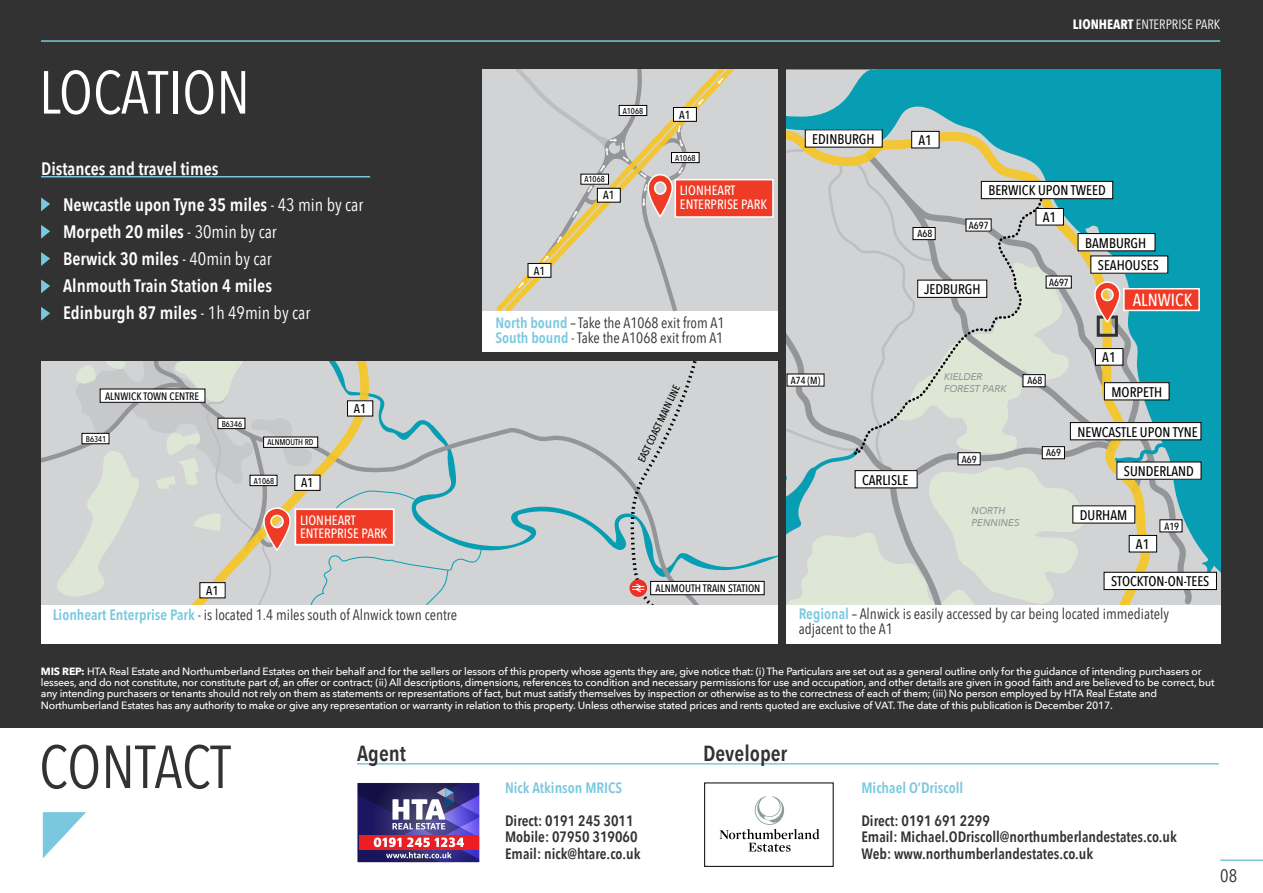
<style>
.page{position:relative;width:1263px;height:893px;background:#fff}
.page>*{position:absolute;margin:0;border:0;box-sizing:border-box;transform-origin:0 0}
.t1{font:60px "Avenir Next Condensed";color:#fff}
.t2{font:60px "Avenir Next Condensed";letter-spacing:-.005em;color:#323232}
.t3{font:600 21.75px "Avenir Next Condensed";color:#323232}
.t4{font:600 18px/27px "Avenir Next Condensed";color:#fff}
.t5{font:18px "Avenir Next Condensed";color:#323232}
.t6{font:500 17.55px "Avenir Next Condensed";color:#fff}
.t7{font:15px/15px "Avenir Next Condensed";color:#323232}
.t8{font:600 15px/16.5px "Avenir Next Condensed";color:#323232}
.t9{font:600 15px "Avenir Next Condensed";color:#79c8e0}
.t10{font:500 13.95px/22.4px "Avenir Next Condensed";color:#000}
.t11{font:500 13.5px/13.5px "Avenir Next Condensed";color:#fff}
.t12{font:13.5px "Avenir Next Condensed";color:#fff}
.t13{font:500 12.75px "Avenir Next Condensed";color:#000}
.t14{font:500 11.7px "Avenir Next Condensed";color:#000}
.t15{font:500 10.8px "Avenir Next Condensed";color:#000}
.t16{font:500 10.5px/11.2px "Avenir Next";letter-spacing:-.02em;color:#fff}
.t17{font:500 10.2px "Avenir Next Condensed";color:#000}
.t18{font:italic 500 9.75px/11.7px "Avenir Next";color:#939598}
.t19{font:500 8.55px "Avenir Next Condensed";color:#000}
.t20{font:500 8.4px "Avenir Next Condensed";color:#000}
.s1{font-weight:400}
.s2{font-weight:700}
.s3{font-weight:600;color:#79c8e0}
</style>
<div class="page">
<div style="left:0;top:0;width:1263px;height:728px;background:#323232"></div>
<hr style="left:41px;top:40px;width:1179px;height:2px;background:#79c8e0">
<svg style="left:359px;top:784px;width:119px;height:77px;background:#704d82"></svg>
<div style="left:357px;top:782px;width:123px;height:81px;border:1px solid #fff"></div>
<hr style="left:357px;top:763px;width:862px;height:2px;background:#79c8e0">
<hr style="left:1220px;top:859px;width:43px;height:2px;background:#79c8e0">
<div style="left:704px;top:783px;width:129px;height:84px;border:1px solid #000"></div>
<svg style="left:720px;top:796px;width:99px;height:56px"></svg>
<div style="left:482px;top:70px;width:295px;height:261px;background:#d1d3d4"></div>
<div style="left:675px;top:180px;width:98px;height:37px;background:#ef3a25"></div>
<div style="left:674px;top:179px;width:100px;height:39px;border:2px solid #fff"></div>
<svg style="left:506px;top:70px;width:227px;height:241px"></svg>
<div style="left:673px;top:107px;width:23px;height:14px;background:#fff"></div>
<div style="left:673px;top:107px;width:24px;height:15px;border:1px solid #000"></div>
<div style="left:671px;top:153px;width:28px;height:10px;background:#fff"></div>
<div style="left:671px;top:152px;width:28px;height:11px;border:1px solid #000"></div>
<svg style="left:718px;top:78px;width:5px;height:6px"></svg>
<svg style="left:698px;top:99px;width:6px;height:6px"></svg>
<svg style="left:514px;top:70px;width:177px;height:241px"></svg>
<div style="left:482px;top:311px;width:295px;height:40px;background:#fff"></div>
<svg style="left:786px;top:70px;width:434px;height:535px;background:#24a5b7"></svg>
<svg style="left:786px;top:112px;width:429px;height:493px;background:#adc8c7"></svg>
<div style="left:786px;top:605px;width:434px;height:38px;background:#fff"></div>
<div style="left:482px;top:361px;width:295px;height:216px;background:#d1d3d4"></div>
<div style="left:482px;top:381px;width:232px;height:224px;background:#d1d3d4"></div>
<div style="left:651px;top:581px;width:113px;height:14px;background:#fff"></div>
<div style="left:650px;top:581px;width:114px;height:14px;border:1px solid #000"></div>
<svg style="left:41px;top:361px;width:441px;height:244px;background:#ceccc8"></svg>
<svg style="left:628px;top:361px;width:84px;height:244px;background:#c7cbcd"></svg>
<div style="left:41px;top:605px;width:736px;height:38px;background:#fff"></div>
<svg style="left:43px;top:812px;width:43px;height:46px"></svg>
<hr style="left:41px;top:176px;width:329px;height:1px;background:#79c8e0">
<svg style="left:41px;top:197px;width:9px;height:14px"></svg>
<svg style="left:41px;top:225px;width:9px;height:14px"></svg>
<svg style="left:41px;top:252px;width:9px;height:14px"></svg>
<svg style="left:41px;top:279px;width:9px;height:14px"></svg>
<svg style="left:41px;top:307px;width:9px;height:14px"></svg>
<h1 class="t1" style="left:39px;top:41px;width:212px">LOCATION</h1>
<h3 class="t4" style="left:41px;top:154px;width:179px">Distances and travel times</h3>
<h3 class="t4" style="left:63px;top:191px;width:302px">Newcastle upon Tyne 35 miles <span class="s1">- 43 min by car </span>Morpeth 20 miles <span class="s1">- 30min by car<br></span>Berwick 30 miles <span class="s1">- 40min by car<br></span>Alnmouth Train Station 4 miles<br>Edinburgh 87 miles <span class="s1">- 1h 49min by car</span></h3>
<p class="t15" style="left:105px;top:389px;width:96px">ALNWICK TOWN CENTRE</p>
<p class="t20" style="left:86px;top:434px;width:22px">B6341</p>
<p class="t20" style="left:222px;top:419px;width:22px">B6346</p>
<p class="t20" style="left:267px;top:437px;width:48px">ALNMOUTH RD</p>
<p class="t13" style="left:354px;top:401px;width:14px">A1</p>
<p class="t20" style="left:254px;top:476px;width:22px">A1068</p>
<p class="t13" style="left:301px;top:475px;width:14px">A1</p>
<p class="t11" style="left:300px;top:513px;width:89px">LIONHEART<br>ENTERPRISE PARK</p>
<p class="t12" style="left:1073px;top:13px;width:149px"><span class="s2">LIONHEART</span> ENTERPRISE PARK</p>
<p class="t14" style="left:534px;top:263px;width:13px">A1</p>
<p class="t19" style="left:623px;top:105px;width:22px">A1068</p>
<p class="t19" style="left:584px;top:174px;width:22px">A1068</p>
<p class="t14" style="left:603px;top:188px;width:13px">A1</p>
<p class="t14" style="left:679px;top:107px;width:13px">A1</p>
<p class="t19" style="left:675px;top:153px;width:22px">A1068</p>
<p class="t11" style="left:680px;top:184px;width:89px">LIONHEART<br>ENTERPRISE PARK</p>
<h3 class="t7" style="left:495px;top:314px;width:231px"><span class="s3">North bound</span> – Take the A1068 exit from A1<br><span class="s3">South bound</span> - Take the A1068 exit from A1</h3>
<p class="t17" style="left:635px;top:459px;width:86px;rotate:-64deg">EAST COAST MAIN LINE</p>
<h3 class="t10" style="left:812px;top:128px;width:64px">EDINBURGH</h3>
<h3 class="t10" style="left:918px;top:129px;width:15px">A1</h3>
<p class="t17" style="left:917px;top:228px;width:16px">A68</p>
<h3 class="t10" style="left:988px;top:179px;width:119px">BERWICK UPON TWEED</h3>
<p class="t17" style="left:969px;top:219px;width:21px">A697</p>
<h3 class="t10" style="left:1043px;top:206px;width:15px">A1</h3>
<h3 class="t10" style="left:1098px;top:231px;width:63px;text-indent:-13px">BAMBURGH<br>SEAHOUSES</h3>
<h3 class="t10" style="left:924px;top:278px;width:58px">JEDBURGH</h3>
<p class="t17" style="left:1049px;top:276px;width:21px">A697</p>
<h3 class="t6" style="left:1133px;top:289px;width:61px">ALNWICK</h3>
<p class="t17" style="left:791px;top:374px;width:31px">A74 (M)</p>
<h3 class="t10" style="left:862px;top:468px;width:48px">CARLISLE</h3>
<p class="t18" style="left:944px;top:370px;width:64px">KIELDER<br>FOREST PARK</p>
<p class="t17" style="left:1027px;top:375px;width:16px">A68</p>
<p class="t17" style="left:962px;top:453px;width:16px">A69</p>
<p class="t18" style="left:971px;top:505px;width:50px">NORTH<br>PENNINES</p>
<p class="t17" style="left:1046px;top:447px;width:16px">A69</p>
<h3 class="t10" style="left:1102px;top:346px;width:15px">A1</h3>
<h3 class="t10" style="left:1111px;top:380px;width:52px">MORPETH</h3>
<h3 class="t10" style="left:1077px;top:420px;width:122px">NEWCASTLE UPON TYNE</h3>
<h3 class="t10" style="left:1124px;top:460px;width:72px">SUNDERLAND</h3>
<h3 class="t10" style="left:1080px;top:504px;width:49px">DURHAM</h3>
<h3 class="t10" style="left:1136px;top:533px;width:15px">A1</h3>
<p class="t17" style="left:1164px;top:520px;width:16px">A19</p>
<h3 class="t10" style="left:1111px;top:570px;width:100px">STOCKTON-ON-TEES</h3>
<p class="t15" style="left:655px;top:582px;width:106px">ALNMOUTH TRAIN STATION</p>
<p class="t13" style="left:206px;top:583px;width:14px">A1</p>
<h3 class="t7" style="left:53px;top:606px;width:406px"><span class="s3">Lionheart Enterprise Park</span> - is located 1.4 miles south of Alnwick town centre</h3>
<h3 class="t7" style="left:799px;top:606px;width:372px"><span class="s3">Regional</span> – Alnwick is easily accessed by car being located immediately adjacent to the A1</h3>
<p class="t16" style="left:41px;top:665px;width:1175px"><span class="s2">MIS REP:</span> HTA Real Estate and Northumberland Estates on their behalf and for the sellers or lessors of this property whose agents they are, give notice that: (i) The Particulars are set out as a general outline only for the guidance of intending purchasers or lessees, and do not constitute, nor constitute part of, an offer or contract; (ii) All descriptions, dimensions, references to condition and necessary permissions for use and occupation, and other details are given in good faith and are believed to be correct, but any intending purchasers or tenants should not rely on them as statements or representations of fact, but must satisfy themselves by inspection or otherwise as to the correctness of each of them; (iii) No person employed by HTA Real Estate and Northumberland Estates has any authority to make or give any representation or warranty in relation to this property. Unless otherwise stated prices and rents quoted are exclusive of VAT. The date of this publication is December 2017.</p>
<h1 class="t2" style="left:39px;top:716px;width:193px">CONTACT</h1>
<h2 class="t3" style="left:357px;top:734px;width:50px">Agent</h2>
<h3 class="t9" style="left:505px;top:775px;width:119px">Nick Atkinson MRICS</h3>
<h3 class="t8" style="left:505px;top:812px;width:137px">Direct: 0191 245 3011<br>Mobile: 07950 319060<br>Email: nick@htare.co.uk</h3>
<h2 class="t3" style="left:703px;top:734px;width:86px">Developer</h2>
<h3 class="t9" style="left:861px;top:774px;width:103px">Michael O’Driscoll</h3>
<h3 class="t8" style="left:861px;top:812px;width:317px">Direct: 0191 691 2299<br>Email: Michael.ODriscoll@northumberlandestates.co.uk<br>Web: www.northumberlandestates.co.uk</h3>
<h3 class="t5" style="left:1220px;top:860px;width:18px">08</h3>
</div>
